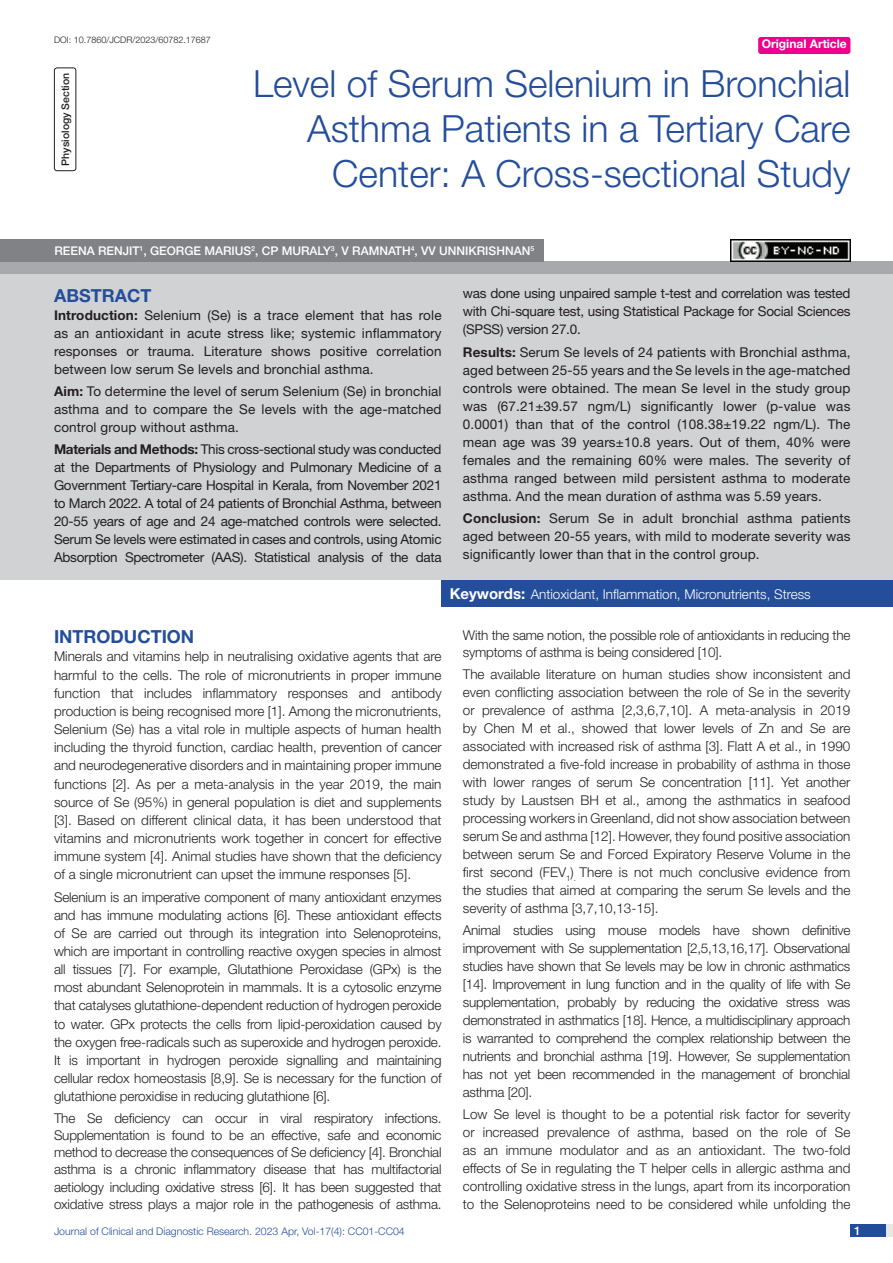
<style>
.page{position:relative;width:893px;height:1263px;background:#fff}
.page>*{position:absolute;margin:0;border:0;box-sizing:border-box;transform-origin:0 0}
.t1{font:300 37.5px/45px "Helvetica Neue";color:#244e9b;text-align:right}
.Heading{font:700 18px "Helvetica Neue";color:#244e9b}
.Abstract_head{font:700 18px "Helvetica Neue";color:#244e9b}
.Body_text{font:300 13.5px/18px "Helvetica Neue";letter-spacing:-.015em;color:#231f20;text-align:justify}
.Abstract_Text{font:13.5px/18px "Helvetica Neue";letter-spacing:.01em;color:#231f20;text-align:justify}
.Key_words{font:300 13.5px "Helvetica Neue";color:#fff}
.Author{font:500 12px "Helvetica Neue";color:#fff}
.t2{font:700 12px "Helvetica Neue";color:#fff}
.t3{font:300 10.5px "Helvetica Neue";color:#244e9b}
.section{font:500 10.5px "Helvetica Neue";color:#231f20}
.DOI{font:300 9px "Helvetica Neue";color:#231f20}
.s1{font-weight:700}
.s2{font-weight:700;font-size:15px}
</style>
<div class="page">
<div style="left:850px;top:1224px;width:43px;height:13px;background:#e6e7e9"></div>
<div style="left:850px;top:1224px;width:35px;height:13px;background:#214c99"></div>
<div style="left:758px;top:37px;width:92px;height:17px;background:#ed028c;border-radius:3px"></div>
<div style="left:54px;top:68px;width:22px;height:103px;border:1px solid #231f20;border-radius:3px"></div>
<div style="left:442px;top:579px;width:451px;height:28px;background:#244e9b"></div>
<div style="left:0;top:262px;width:893px;height:12px;background:#a8a9ad"></div>
<div style="left:0;top:239px;width:544px;height:23px;background:#808285"></div>
<div style="left:0;top:274px;width:893px;height:305px;background:#d1d2d4"></div>
<img style="left:730px;top:239px;width:120px;height:23px">
<p class="DOI" style="left:54px;top:35px;width:158px">DOI: 10.7860/JCDR/2023/60782.17687</p>
<p class="t2" style="left:762px;top:37px;width:87px">Original Article</p>
<p class="section" style="left:59px;top:166px;width:94px;rotate:-90deg">PHYSIOLOGY SECTION</p>
<p class="t1" style="left:253px;top:60px;width:599px">Level of Serum Selenium in Bronchial<br>Asthma Patients in a Tertiary Care<br>Center: A Cross-sectional Study</p>
<p class="Author" style="left:54px;top:244px;width:481px">REENA RENJIT<sup>1</sup>, GEORG E MARIUS<sup>2</sup>, CP MURALY<sup>3</sup>, V RAMNATH<sup>4</sup>, VV UNNIKRISHNAN<sup>5</sup></p>
<p class="Abstract_head" style="left:54px;top:284px;width:99px">ABSTRACT</p>
<p class="Abstract_Text" style="left:54px;top:306px;width:389px"><span class="s1">Introduction:</span> Selenium (Se) is a trace element that has role as an antioxidant in acute stress like; systemic inflammatory responses or trauma. Literature shows positive correlation between low serum Se levels and bronchial asthma.</p>
<p class="Abstract_Text" style="left:54px;top:382px;width:389px"><span class="s1">Aim:</span> To determine the level of serum Selenium (Se) in bronchial asthma and to compare the Se levels with the age-matched control group without asthma.</p>
<p class="Abstract_Text" style="left:54px;top:440px;width:389px"><span class="s1">Materials and Methods:</span> This cross-sectional study was conducted at the Departments of Physiology and Pulmonary Medicine of a Government Tertiary-care Hospital in Kerala, from November 2021 to March 2022. A total of 24 patients of Bronchial Asthma, between 20-55 years of age and 24 age-matched controls were selected.<br>Serum Se levels were estimated in cases and controls, using Atomic Absorption Spectrometer (AAS). Statistical analysis of the data</p>
<p class="Abstract_Text" style="left:463px;top:284px;width:389px">was done using unpaired sample t-test and correlation was tested with Chi-square test, using Statistical Package for Social Sciences (SPSS) version 27.0.</p>
<p class="Abstract_Text" style="left:463px;top:343px;width:389px"><span class="s1">Results:</span> Serum Se levels of 24 patients with Bronchial asthma, aged between 25-55 years and the Se levels in the age-matched controls were obtained. The mean Se level in the study group was (67.21±39.57 ngm/L) significantly lower (p-value was 0.0001) than that of the control (108.38±19.22 ngm/L). The mean age was 39 years±10.8 years. Out of them, 40% were females and the remaining 60% were males. The severity of asthma ranged between mild persistent asthma to moderate asthma. And the mean duration of asthma was 5.59 years.</p>
<p class="Abstract_Text" style="left:463px;top:509px;width:389px"><span class="s1">Conclusion:</span> Serum Se in adult bronchial asthma patients aged between 20-55 years, with mild to moderate severity was significantly lower than that in the control group.</p>
<p class="Key_words" style="left:450px;top:586px;width:363px"><span class="s2">Keywords:</span> Antioxidant, Inflammation, Micronutrients, Stress</p>
<p class="Heading" style="left:54px;top:626px;width:142px">INTRODUCTION</p>
<p class="Body_text" style="left:54px;top:647px;width:389px">Minerals and vitamins help in neutralising oxidative agents that are harmful to the cells. The role of micronutrients in proper immune function that includes inflammatory responses and antibody production is being recognised more [1]. Among the micronutrients, Selenium (Se) has a vital role in multiple aspects of human health including the thyroid function, cardiac health, prevention of cancer and neurodegenerative disorders and in maintaining proper immune functions [2]. As per a meta-analysis in the year 2019, the main source of Se (95%) in general population is diet and supplements [3]. Based on different clinical data, it has been understood that vitamins and micronutrients work together in concert for effective immune system [4]. Animal studies have shown that the deficiency of a single micronutrient can upset the immune responses [5].</p>
<p class="Body_text" style="left:54px;top:887px;width:389px">Selenium is an imperative component of many antioxidant enzymes and has immune modulating actions [6]. These antioxidant effects of Se are carried out through its integration into Selenoproteins, which are important in controlling reactive oxygen species in almost all tissues [7]. For example, Glutathione Peroxidase (GPx) is the most abundant Selenoprotein in mammals. It is a cytosolic enzyme that catalyses glutathione-dependent reduction of hydrogen peroxide to water. GPx protects the cells from lipid-peroxidation caused by the oxygen free-radicals such as superoxide and hydrogen peroxide.<br>It is important in hydrogen peroxide signalling and maintaining cellular redox homeostasis [8,9]. Se is necessary for the function of glutathione peroxidise in reducing glutathione [6].</p>
<p class="Body_text" style="left:54px;top:1109px;width:389px;line-height:17.2px">The Se deficiency can occur in viral respiratory infections.<br>Supplementation is found to be an effective, safe and economic method to decrease the consequences of Se deficiency [4]. Bronchial asthma is a chronic inflammatory disease that has multifactorial aetiology including oxidative stress [6]. It has been suggested that oxidative stress plays a major role in the pathogenesis of asthma.</p>
<p class="Body_text" style="left:463px;top:626px;width:389px;line-height:17.2px">With the same notion, the possible role of antioxidants in reducing the symptoms of asthma is being considered [10].</p>
<p class="Body_text" style="left:463px;top:665px;width:389px">The available literature on human studies show inconsistent and even conflicting association between the role of Se in the severity or prevalence of asthma [2,3,6,7,10]. A meta-analysis in 2019 by Chen M et al., showed that lower levels of Zn and Se are associated with increased risk of asthma [3]. Flatt A et al., in 1990 demonstrated a five-fold increase in probability of asthma in those with lower ranges of serum Se concentration [11]. Yet another study by Laustsen BH et al., among the asthmatics in seafood processing workers in Greenland, did not show association between serum Se and asthma [12]. However, they found positive association between serum Se and Forced Expiratory Reserve Volume in the first second (FEV<sub>1</sub>)<sub>.</sub> There is not much conclusive evidence from the studies that aimed at comparing the serum Se levels and the severity of asthma [3,7,10,13-15].</p>
<p class="Body_text" style="left:463px;top:921px;width:389px">Animal studies using mouse models have shown definitive improvement with Se supplementation [2,5,13,16,17]. Observational studies have shown that Se levels may be low in chronic asthmatics [14]. Improvement in lung function and in the quality of life with Se supplementation, probably by reducing the oxidative stress was demonstrated in asthmatics [18]. Hence, a multidisciplinary approach is warranted to comprehend the complex relationship between the nutrients and bronchial asthma [19]. However, Se supplementation has not yet been recommended in the management of bronchial asthma [20].</p>
<p class="Body_text" style="left:463px;top:1105px;width:389px">Low Se level is thought to be a potential risk factor for severity or increased prevalence of asthma, based on the role of Se as an immune modulator and as an antioxidant. The two-fold effects of Se in regulating the T helper cells in allergic asthma and controlling oxidative stress in the lungs, apart from its incorporation to the Selenoproteins need to be considered while unfolding the</p>
<p class="t3" style="left:54px;top:1225px;width:352px">Journal of Clinical and Diagnostic Research. 2023 Apr, Vol-17(4): CC01-CC04</p>
<p class="Author" style="left:854px;top:1223px;width:8px">1</p>
</div>
